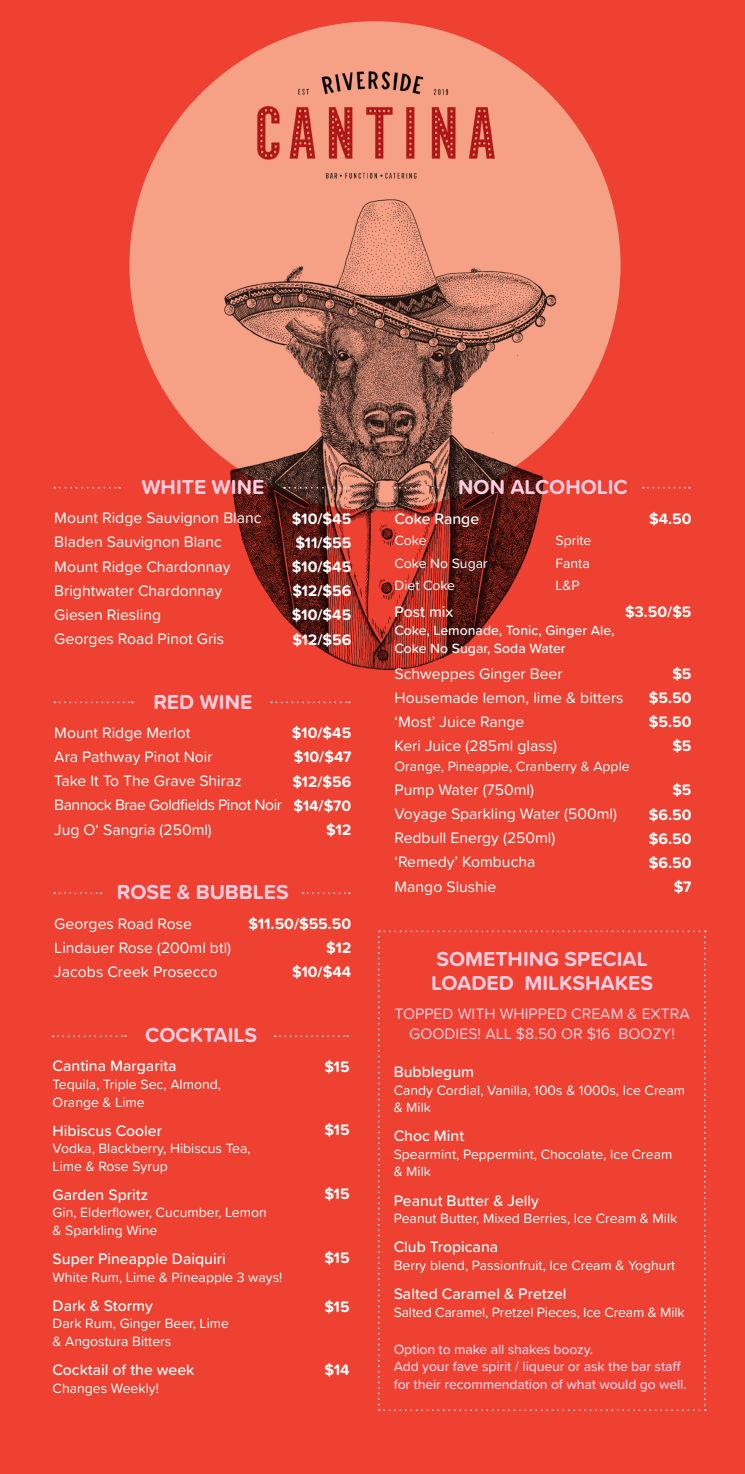
<style>
.page{position:relative;width:745px;height:1474px;background:#fff}
.page>*{position:absolute;margin:0;border:0;box-sizing:border-box;transform-origin:0 0}
.Subheader{font:700 21px/24.5px "Proxima Soft";color:#ffcde0}
.Body{font:15.75px "Proxima Soft";color:#fff}
.Body-2{font:500 15.75px "Proxima Soft";color:#fff}
.Price{font:700 15.75px "Proxima Soft";color:#fff}
.Body_text{font:15.75px/19.2px "Proxima Soft";color:#ffcde0;text-align:center}
.Body-3{font:15.75px "Proxima Soft";letter-spacing:-.03em;color:#fff}
.Body-4{font:14px/17.5px "Proxima Soft";color:#fff}
.Body-5{font:500 14px/17.5px "Proxima Soft";letter-spacing:-.01em;color:#ffcde0}
.Body-6{font:500 14px/17.5px "Proxima Soft";color:#fff}
</style>
<div class="page">
<div style="left:0;top:0;width:744px;height:1473px;background:#ee4131"></div>
<div style="left:129px;top:21px;width:491px;height:489px;background:#f6a085;border-radius:50%"></div>
<img style="left:166px;top:199px;width:398px;height:485px">
<img style="left:257px;top:71px;width:238px;height:108px">
<svg style="left:54px;top:487px;width:66px;height:1px"></svg>
<svg style="left:394px;top:487px;width:49px;height:1px"></svg>
<svg style="left:54px;top:701px;width:79px;height:2px"></svg>
<svg style="left:54px;top:892px;width:47px;height:2px"></svg>
<svg style="left:53px;top:1035px;width:73px;height:2px"></svg>
<svg style="left:284px;top:487px;width:65px;height:1px"></svg>
<svg style="left:642px;top:487px;width:47px;height:1px"></svg>
<svg style="left:271px;top:701px;width:78px;height:2px"></svg>
<svg style="left:302px;top:892px;width:47px;height:2px"></svg>
<svg style="left:274px;top:1035px;width:74px;height:2px"></svg>
<div style="left:377px;top:930px;width:328px;height:480px;background:#ee4131"></div>
<p class="Subheader" style="left:141px;top:474px;width:124px">WHITE WINE</p>
<p class="Body" style="left:54px;top:506px;width:209px">Mount Ridge Sauvignon Blanc</p>
<p class="Body" style="left:54px;top:530px;width:169px">Bladen Sauvignon Blanc</p>
<p class="Body" style="left:54px;top:554px;width:178px">Mount Ridge Chardonnay</p>
<p class="Body" style="left:54px;top:578px;width:169px">Brightwater Chardonnay</p>
<p class="Body" style="left:54px;top:603px;width:108px">Giesen Riesling</p>
<p class="Body" style="left:54px;top:627px;width:171px">Georges Road Pinot Gris</p>
<p class="Price" style="left:292px;top:506px;width:61px">$10/$45</p>
<p class="Price" style="left:295px;top:530px;width:57px">$11/$55</p>
<p class="Price" style="left:292px;top:555px;width:61px">$10/$45</p>
<p class="Price" style="left:292px;top:579px;width:60px">$12/$56</p>
<p class="Price" style="left:292px;top:603px;width:61px">$10/$45</p>
<p class="Price" style="left:292px;top:627px;width:60px">$12/$56</p>
<p class="Subheader" style="left:153px;top:688px;width:100px">RED WINE</p>
<p class="Body" style="left:54px;top:720px;width:137px">Mount Ridge Merlot</p>
<p class="Body" style="left:54px;top:745px;width:160px">Ara Pathway Pinot Noir</p>
<p class="Body" style="left:54px;top:769px;width:189px">Take It To The Grave Shiraz</p>
<p class="Body-3" style="left:54px;top:793px;width:229px">Bannock Brae Goldfields Pinot Noir</p>
<p class="Body" style="left:54px;top:817px;width:159px">Jug O‘ Sangria (250ml)</p>
<p class="Price" style="left:292px;top:721px;width:61px">$10/$45</p>
<p class="Price" style="left:293px;top:745px;width:59px">$10/$47</p>
<p class="Price" style="left:292px;top:769px;width:60px">$12/$56</p>
<p class="Price" style="left:293px;top:793px;width:59px">$14/$70</p>
<p class="Price" style="left:326px;top:817px;width:26px">$12</p>
<p class="Subheader" style="left:117px;top:879px;width:173px">ROSE &amp; BUBBLES</p>
<p class="Body" style="left:54px;top:911px;width:139px">Georges Road Rose</p>
<p class="Body" style="left:54px;top:935px;width:178px">Lindauer Rose (200ml btl)</p>
<p class="Body" style="left:54px;top:959px;width:164px">Jacobs Creek Prosecco</p>
<p class="Price" style="left:248px;top:911px;width:104px">$11.50/$55.50</p>
<p class="Price" style="left:326px;top:936px;width:26px">$12</p>
<p class="Price" style="left:292px;top:960px;width:61px">$10/$44</p>
<p class="Subheader" style="left:145px;top:1022px;width:113px">COCKTAILS</p>
<p class="Body-2" style="left:53px;top:1054px;width:125px">Cantina Margarita</p>
<p class="Body-4" style="left:53px;top:1074px;width:170px">Tequila, Triple Sec, Almond,<br>Orange &amp; Lime</p>
<p class="Body-2" style="left:53px;top:1118px;width:111px">Hibiscus Cooler</p>
<p class="Body-4" style="left:53px;top:1139px;width:199px">Vodka, Blackberry, Hibiscus Tea,<br>Lime &amp; Rose Syrup</p>
<p class="Body-2" style="left:53px;top:1182px;width:97px">Garden Spritz</p>
<p class="Body-4" style="left:53px;top:1203px;width:215px">Gin, Elderflower, Cucumber, Lemon &amp; Sparkling Wine</p>
<p class="Body-2" style="left:53px;top:1246px;width:174px">Super Pineapple Daiquiri</p>
<p class="Body-4" style="left:53px;top:1267px;width:231px">White Rum, Lime &amp; Pineapple 3 ways!</p>
<p class="Body-2" style="left:53px;top:1293px;width:102px">Dark &amp; Stormy</p>
<p class="Body-4" style="left:53px;top:1314px;width:178px">Dark Rum, Ginger Beer, Lime &amp; Angostura Bitters</p>
<p class="Body-2" style="left:53px;top:1357px;width:143px">Cocktail of the week</p>
<p class="Body-4" style="left:53px;top:1378px;width:108px">Changes Weekly!</p>
<p class="Price" style="left:324px;top:1054px;width:27px">$15</p>
<p class="Price" style="left:324px;top:1118px;width:27px">$15</p>
<p class="Price" style="left:324px;top:1181px;width:27px">$15</p>
<p class="Price" style="left:324px;top:1245px;width:27px">$15</p>
<p class="Price" style="left:324px;top:1294px;width:27px">$15</p>
<p class="Price" style="left:324px;top:1358px;width:27px">$14</p>
<p class="Subheader" style="left:458px;top:474px;width:171px">NON ALCOHOLIC</p>
<p class="Body-2" style="left:394px;top:506px;width:86px">Coke Range</p>
<p class="Body-4" style="left:394px;top:531px;width:33px">Coke</p>
<p class="Body-4" style="left:394px;top:553px;width:95px">Coke No Sugar</p>
<p class="Body-4" style="left:394px;top:576px;width:62px">Diet Coke</p>
<p class="Body-4" style="left:555px;top:531px;width:38px">Sprite</p>
<p class="Body-4" style="left:555px;top:553px;width:36px">Fanta</p>
<p class="Body-4" style="left:555px;top:576px;width:26px">L&amp;P</p>
<p class="Price" style="left:648px;top:506px;width:44px">$4.50</p>
<p class="Body-2" style="left:394px;top:600px;width:60px">Post mix</p>
<p class="Body-6" style="left:394px;top:621px;width:221px">Coke, Lemonade, Tonic, Ginger Ale,<br>Coke No Sugar, Soda Water</p>
<p class="Price" style="left:624px;top:600px;width:68px">$3.50/$5</p>
<p class="Body" style="left:394px;top:661px;width:169px">Schweppes Ginger Beer</p>
<p class="Body" style="left:394px;top:685px;width:230px">Housemade lemon, lime &amp; bitters</p>
<p class="Body" style="left:394px;top:710px;width:131px">‘Most’ Juice Range</p>
<p class="Body" style="left:394px;top:734px;width:164px">Keri Juice (285ml glass)</p>
<p class="Body-4" style="left:394px;top:756px;width:236px">Orange, Pineapple, Cranberry &amp; Apple</p>
<p class="Body" style="left:394px;top:777px;width:141px">Pump Water (750ml)</p>
<p class="Body" style="left:394px;top:802px;width:224px">Voyage Sparkling Water (500ml)</p>
<p class="Body" style="left:394px;top:826px;width:162px">Redbull Energy (250ml)</p>
<p class="Body" style="left:394px;top:850px;width:142px">‘Remedy’ Kombucha</p>
<p class="Body" style="left:394px;top:874px;width:103px">Mango Slushie</p>
<p class="Price" style="left:672px;top:661px;width:21px">$5</p>
<p class="Price" style="left:648px;top:685px;width:44px">$5.50</p>
<p class="Price" style="left:648px;top:710px;width:44px">$5.50</p>
<p class="Price" style="left:672px;top:734px;width:21px">$5</p>
<p class="Price" style="left:672px;top:778px;width:21px">$5</p>
<p class="Price" style="left:648px;top:802px;width:44px">$6.50</p>
<p class="Price" style="left:648px;top:826px;width:44px">$6.50</p>
<p class="Price" style="left:648px;top:850px;width:44px">$6.50</p>
<p class="Price" style="left:673px;top:875px;width:19px">$7</p>
<p class="Subheader" style="left:431px;top:945px;width:223px">SOMETHING SPECIAL<br>LOADED MILKSHAKES</p>
<p class="Body_text" style="left:394px;top:1003px;width:297px">TOPPED WITH WHIPPED CREAM &amp; EXTRA<br>GOODIES! ALL $8.50 OR $16 BOOZY!</p>
<p class="Body-2" style="left:393px;top:1060px;width:82px">Bubblegum</p>
<p class="Body-4" style="left:393px;top:1080px;width:293px">Candy Cordial, Vanilla, 100s &amp; 1000s, Ice Cream &amp; Milk</p>
<p class="Body-2" style="left:393px;top:1124px;width:72px">Choc Mint</p>
<p class="Body-4" style="left:393px;top:1144px;width:280px">Spearmint, Peppermint, Chocolate, Ice Cream &amp; Milk</p>
<p class="Body-2" style="left:393px;top:1188px;width:147px">Peanut Butter &amp; Jelly</p>
<p class="Body-4" style="left:393px;top:1208px;width:285px">Peanut Butter, Mixed Berries, Ice Cream &amp; Milk</p>
<p class="Body-2" style="left:393px;top:1235px;width:106px">Club Tropicana</p>
<p class="Body-4" style="left:393px;top:1255px;width:283px">Berry blend, Passionfruit, Ice Cream &amp; Yoghurt</p>
<p class="Body-2" style="left:393px;top:1281px;width:174px">Salted Caramel &amp; Pretzel</p>
<p class="Body-4" style="left:393px;top:1302px;width:292px">Salted Caramel, Pretzel Pieces, Ice Cream &amp; Milk</p>
<p class="Body-5" style="left:393px;top:1339px;width:294px">Option to make all shakes boozy.<br>Add your fave spirit / liqueur or ask the bar staff for their recommendation of what would go well.</p>
</div>
